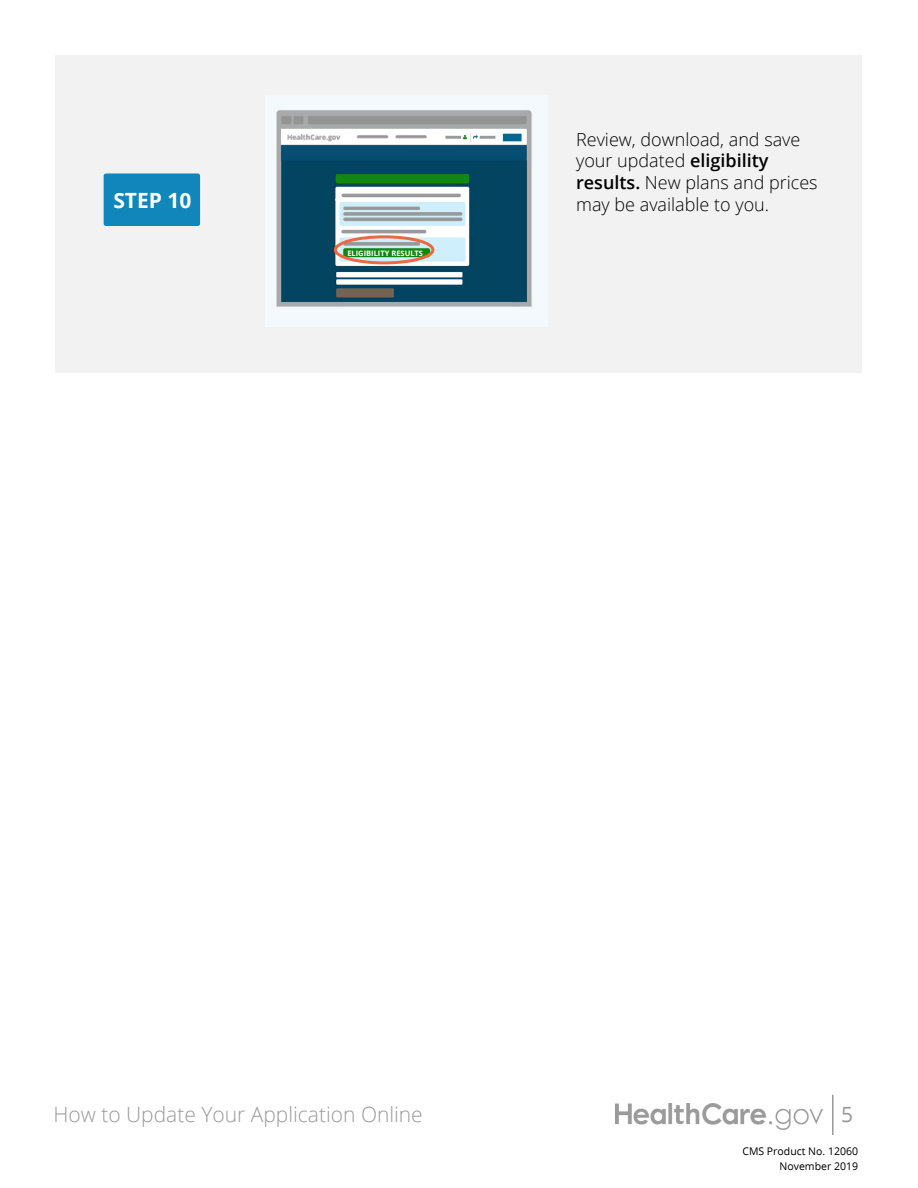
<style>
.page{position:relative;width:918px;height:1188px;background:#fff}
.page>*{position:absolute;margin:0;border:0;box-sizing:border-box;transform-origin:0 0}
.t1{font:300 21px "Open Sans";color:#999}
.t2{font:700 21px "Open Sans";color:#fff}
.t3{font:21px "Open Sans";color:#999}
.t4{font:300 18px/21.6px "Open Sans";color:#000}
.t5{font:10.5px/15px "Open Sans";color:#000;text-align:right}
.t6{font:700 7.5px "Open Sans";color:#fff}
.s1{font-weight:600}
</style>
<div class="page">
<div style="left:56px;top:56px;width:806px;height:318px;background:#f2f2f2"></div>
<div style="left:104px;top:174px;width:96px;height:52px;background:#1086bb"></div>
<img style="left:266px;top:95px;width:281px;height:231px">
<div style="left:334px;top:235px;width:100px;height:29px;border:3px solid #ed6841;border-radius:50%"></div>
<img style="left:615px;top:1103px;width:208px;height:26px">
<hr style="left:832px;top:1095px;width:2px;height:40px;background:#999">
<h2 class="t2" style="left:113px;top:185px;width:80px">STEP 10</h2>
<p class="t6" style="left:347px;top:248px;width:77px">ELIGIBILITY RESULTS</p>
<p class="t4" style="left:576px;top:128px;width:243px">Review, download, and save your updated <span class="s1">eligibility results.</span> New plans and prices may be available to you.</p>
<p class="t1" style="left:53px;top:1100px;width:371px">How to Update Your Application Online</p>
<p class="t3" style="left:841px;top:1102px;width:14px">5</p>
<p class="t5" style="left:742px;top:1143px;width:117px">CMS Product No. 12060<br>November 2019</p>
</div>
